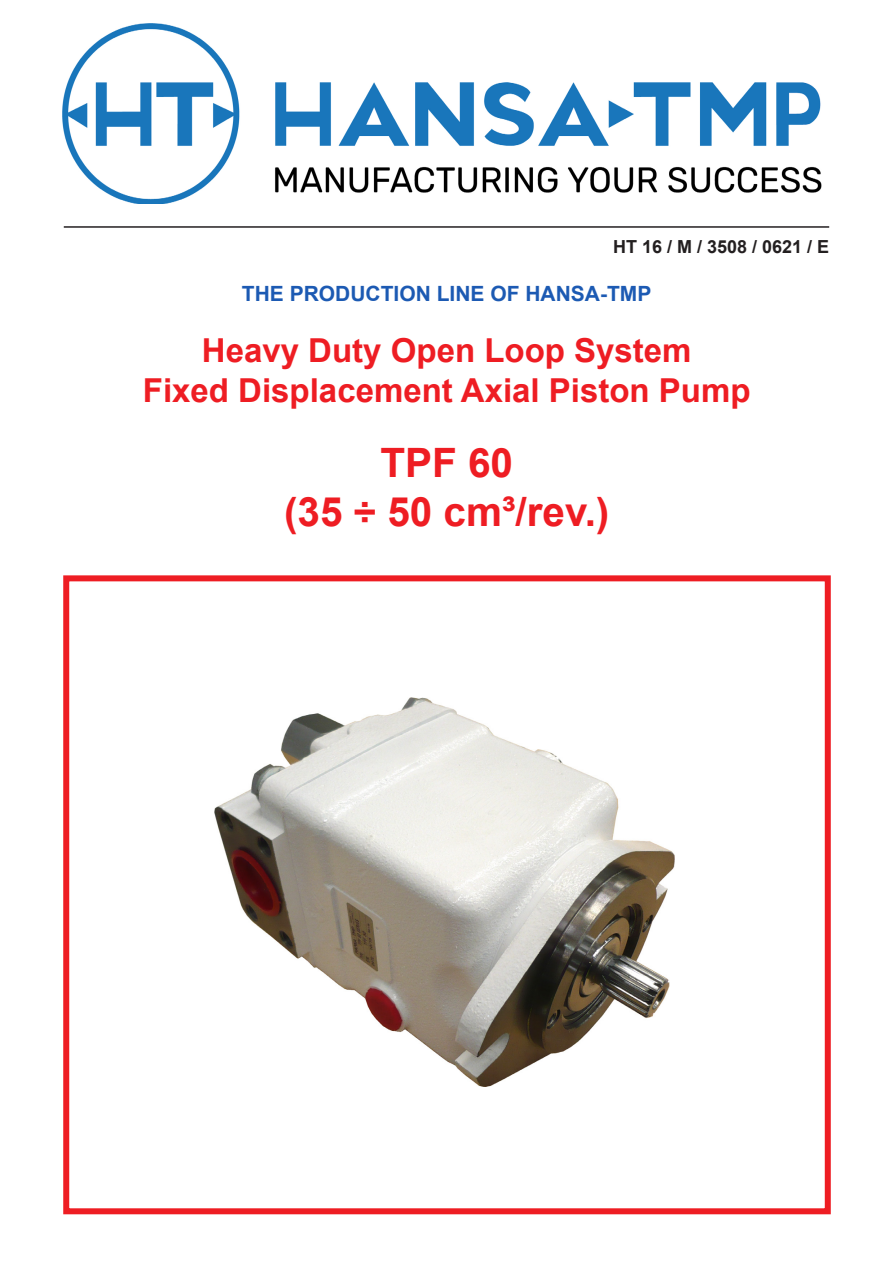
<style>
.page{position:relative;width:893px;height:1263px;background:#fff}
.page>*{position:absolute;margin:0;border:0;box-sizing:border-box;transform-origin:0 0}
.t1{font:700 40.5px "Arial";color:#ee1d23}
.t2{font:700 33px "Arial";color:#ee1d23}
.t3{font:700 21px "Arial";color:#1c5ab3}
.t4{font:700 18px "Arial";color:#231f20}
</style>
<div class="page">
<img style="left:215px;top:698px;width:460px;height:388px">
<hr style="left:64px;top:226px;width:765px;height:2px;background:#231f20">
<div style="left:63px;top:575px;width:768px;height:639px;border:6px solid #ee1d23"></div>
<img style="left:63px;top:23px;width:759px;height:180px">
<p class="t4" style="left:613px;top:234px;width:218px">HT 16 / M / 3508 / 0621 / E</p>
<p class="t3" style="left:242px;top:279px;width:411px">THE PRODUCTION LINE OF HANSA-TMP</p>
<p class="t2" style="left:202px;top:327px;width:491px">Heavy Duty Open Loop System</p>
<p class="t2" style="left:143px;top:367px;width:609px">Fixed Displacement Axial Piston Pump</p>
<p class="t1" style="left:380px;top:435px;width:134px">TPF 60</p>
<p class="t1" style="left:284px;top:483px;width:327px">(35 ÷ 50 cm³/rev.)</p>
</div>
